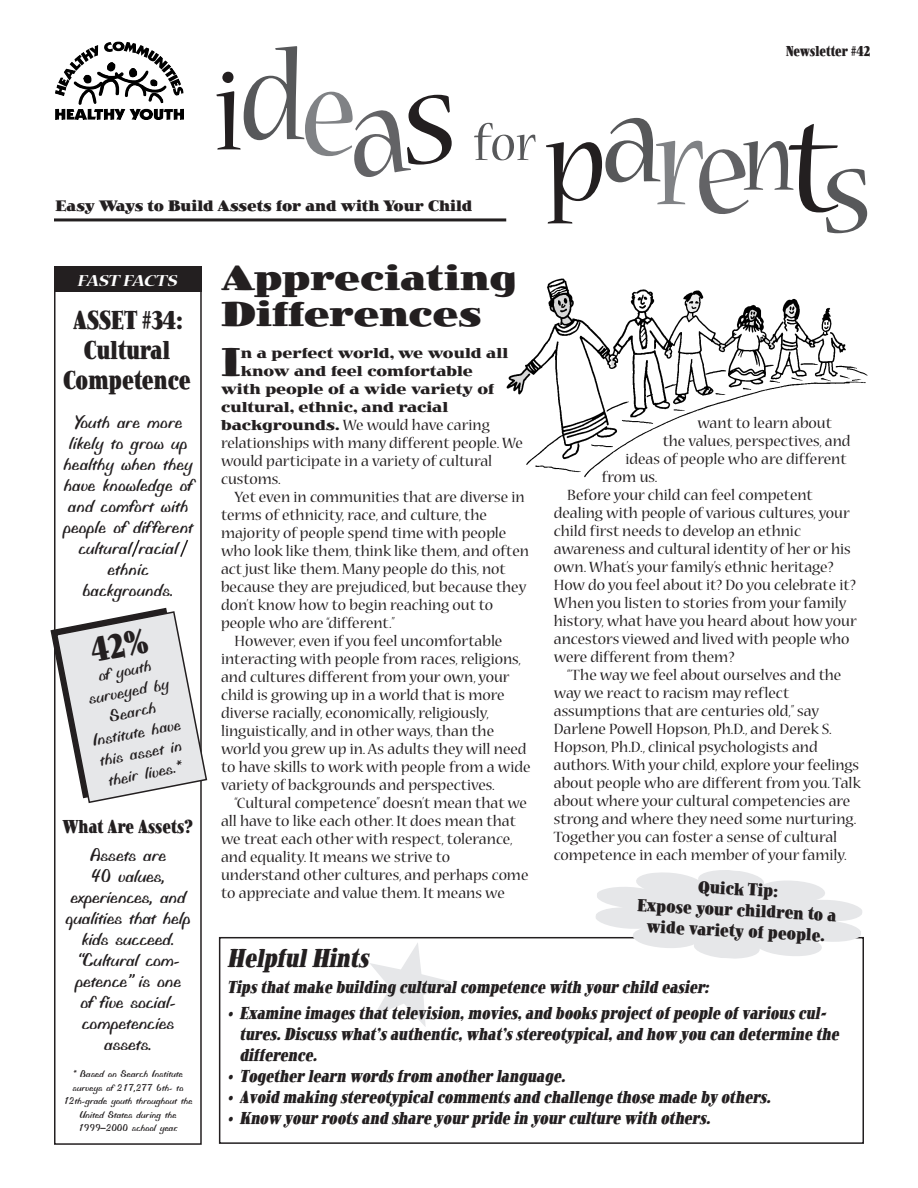
<style>
.page{position:relative;width:918px;height:1188px;background:#fff}
.page>*{position:absolute;margin:0;border:0;box-sizing:border-box;transform-origin:0 0}
.t1{font:41.85px "Jimbo MM 680 725";color:#231f20}
.t2{font:36px/36px "Jimbo MM 800 725";letter-spacing:-.005em;color:#231f20}
.t3{font:27px/30px "Jimbo MM 800 350";color:#231f20;text-align:center;scale:.85 1}
.t4{font:italic 27px "Jimbo MM 800 350";color:#231f20;scale:.85 1}
.t5{font:19.5px/21px "Biffo";color:#231f20;text-align:center}
.t6{font:19.5px "Jimbo MM 800 350";color:#231f20;scale:.85 1}
.t7{font:italic 18px/21px "Jimbo MM 800 350";color:#231f20;scale:.85 1}
.t8{font:18px/21px "Biffo";color:#231f20;text-align:center}
.t9{font:18px/21px "Jimbo MM 800 350";color:#231f20;text-align:center;scale:.95 1}
.t10{font:18px "Nueva MM It 540 750";letter-spacing:-.03em;color:#fff}
.t11{font:16.5px/18px "Nueva MM 330 475";color:#231f20}
.t12{font:15.75px "Jimbo MM 800 725";letter-spacing:-.005em;color:#231f20;scale:.85 1}
.t13{font:15px "Jimbo MM 680 725";letter-spacing:-.005em;color:#231f20}
.t14{font:15px "Jimbo MM 800 350";letter-spacing:-.005em;color:#231f20;scale:.85 1}
.t15{font:10.5px/13.5px "Biffo";color:#231f20;text-align:center}
.s1{font-family:"Jimbo MM 680 725";font-size:15px}
</style>
<div class="page">
<svg style="left:216px;top:46px;width:236px;height:131px"></svg>
<svg style="left:546px;top:118px;width:321px;height:115px"></svg>
<svg style="left:474px;top:123px;width:62px;height:37px"></svg>
<div style="left:54px;top:290px;width:148px;height:855px;border:2px solid #231f20"></div>
<div style="left:54px;top:266px;width:148px;height:26px;background:#231f20"></div>
<hr style="left:54px;top:218px;width:452px;height:3px;background:#231f20">
<svg style="left:55px;top:41px;width:129px;height:55px"></svg>
<svg style="left:370px;top:943px;width:82px;height:84px"></svg>
<div style="left:219px;top:937px;width:645px;height:207px;border:2px solid #231f20"></div>
<svg style="left:593px;top:870px;width:271px;height:90px"></svg>
<svg style="left:131px;top:539px;width:58px;height:18px"></svg>
<img style="left:506px;top:278px;width:362px;height:200px">
<svg style="left:50px;top:607px;width:158px;height:197px"></svg>
<p class="t12" style="left:56px;top:200px;width:492px">Easy Ways to Build Assets for and with Your Child</p>
<p class="t14" style="left:786px;top:45px;width:101px">Newsletter #42</p>
<p class="t10" style="left:78px;top:273px;width:101px">FAST FACTS</p>
<h3 class="t3" style="left:63px;top:307px;width:151px">ASSET #34:<br>Cultural<br>Competence</h3>
<p class="t5" style="left:63px;top:414px;width:132px">Youth are more likely to grow up healthy when they have knowledge of and comfort with people of different cultural racial ethnic backgrounds.</p>
<p class="t8" style="left:79px;top:671px;width:91px;rotate:-11deg">of youth surveyed by<br>Search<br>Institute have this asset in their lives.*</p>
<p class="t6" style="left:62px;top:819px;width:156px">What Are Assets?</p>
<p class="t5" style="left:65px;top:848px;width:127px">Assets are<br>40 values, experiences, and qualities that help kids succeed. “Cultural com&shy;petence” is one<br>of five social&shy;competencies assets.</p>
<p class="t15" style="left:63px;top:1069px;width:131px">* Based on Search Institute surveys of 217,277 6th- to<br>12th-grade youth throughout the<br>United States during the<br>1999–2000 school year.</p>
<h2 class="t2" style="left:221px;top:263px;width:298px">Appreciating<br>Differences</h2>
<h1 class="t1" style="left:221px;top:347px;width:21px">I</h1>
<p class="t13" style="left:241px;top:348px;width:269px">n a perfect world, we would all</p>
<p class="t13" style="left:241px;top:366px;width:234px">know and feel comfortable</p>
<p class="t13" style="left:221px;top:384px;width:275px">with people of a wide variety of</p>
<p class="t13" style="left:221px;top:402px;width:229px">cultural, ethnic, and racial</p>
<p class="t11" style="left:221px;top:417px;width:303px"><span class="s1">backgrounds.</span> We would have caring relationships with many different people. We would participate in a variety of cultural customs.</p>
<p class="t11" style="left:235px;top:489px;width:292px">Yet even in communities that are diverse in</p>
<p class="t11" style="left:221px;top:507px;width:267px">terms of ethnicity, race, and culture, the</p>
<p class="t11" style="left:221px;top:525px;width:287px">majority of people spend time with people</p>
<p class="t11" style="left:221px;top:543px;width:309px">who look like them, think like them, and often</p>
<p class="t11" style="left:221px;top:561px;width:286px">act just like them. Many people do this, not</p>
<p class="t11" style="left:221px;top:579px;width:307px">because they are prejudiced, but because they</p>
<p class="t11" style="left:221px;top:597px;width:274px">don’t know how to begin reaching out to</p>
<p class="t11" style="left:221px;top:615px;width:175px">people who are “different.”</p>
<p class="t11" style="left:235px;top:633px;width:269px">However, even if you feel uncomfortable</p>
<p class="t11" style="left:221px;top:651px;width:302px">interacting with people from races, religions,</p>
<p class="t11" style="left:221px;top:669px;width:290px">and cultures different from your own, your</p>
<p class="t11" style="left:221px;top:687px;width:285px">child is growing up in a world that is more</p>
<p class="t11" style="left:221px;top:705px;width:270px">diverse racially, economically, religiously,</p>
<p class="t11" style="left:221px;top:723px;width:275px">linguistically, and in other ways, than the</p>
<p class="t11" style="left:221px;top:741px;width:307px">world you grew up in. As adults they will need</p>
<p class="t11" style="left:221px;top:759px;width:311px">to have skills to work with people from a wide</p>
<p class="t11" style="left:221px;top:777px;width:275px">variety of backgrounds and perspectives.</p>
<p class="t11" style="left:235px;top:795px;width:294px">“Cultural competence” doesn’t mean that we</p>
<p class="t11" style="left:221px;top:813px;width:296px">all have to like each other. It does mean that</p>
<p class="t11" style="left:221px;top:831px;width:293px">we treat each other with respect, tolerance,</p>
<p class="t11" style="left:221px;top:849px;width:231px">and equality. It means we strive to</p>
<p class="t11" style="left:221px;top:867px;width:309px">understand other cultures, and perhaps come</p>
<p class="t11" style="left:221px;top:885px;width:285px">to appreciate and value them. It means we</p>
<p class="t11" style="left:697px;top:415px;width:136px">want to learn about</p>
<p class="t11" style="left:663px;top:433px;width:189px">the values, perspectives, and</p>
<p class="t11" style="left:625px;top:451px;width:222px">ideas of people who are different</p>
<p class="t11" style="left:602px;top:469px;width:57px">from us.</p>
<p class="t11" style="left:567px;top:487px;width:247px">Before your child can feel competent</p>
<p class="t11" style="left:554px;top:505px;width:297px">dealing with people of various cultures, your</p>
<p class="t11" style="left:554px;top:523px;width:249px">child first needs to develop an ethnic</p>
<p class="t11" style="left:554px;top:541px;width:299px">awareness and cultural identity of her or his</p>
<p class="t11" style="left:554px;top:559px;width:281px">own. What’s your family’s ethnic heritage?</p>
<p class="t11" style="left:554px;top:577px;width:304px">How do you feel about it? Do you celebrate it?</p>
<p class="t11" style="left:554px;top:595px;width:294px">When you listen to stories from your family</p>
<p class="t11" style="left:554px;top:613px;width:304px">history, what have you heard about how your</p>
<p class="t11" style="left:554px;top:631px;width:297px">ancestors viewed and lived with people who</p>
<p class="t11" style="left:554px;top:649px;width:182px">were different from them?</p>
<p class="t11" style="left:567px;top:667px;width:276px">“The way we feel about ourselves and the</p>
<p class="t11" style="left:554px;top:685px;width:237px">way we react to racism may reflect</p>
<p class="t11" style="left:554px;top:703px;width:267px">assumptions that are centuries old,” say</p>
<p class="t11" style="left:554px;top:721px;width:279px">Darlene Powell Hopson, Ph.D., and Derek S.</p>
<p class="t11" style="left:554px;top:739px;width:266px">Hopson, Ph.D., clinical psychologists and</p>
<p class="t11" style="left:554px;top:757px;width:307px">authors. With your child, explore your feelings</p>
<p class="t11" style="left:554px;top:775px;width:308px">about people who are different from you. Talk</p>
<p class="t11" style="left:554px;top:793px;width:298px">about where your cultural competencies are</p>
<p class="t11" style="left:554px;top:811px;width:304px">strong and where they need some nurturing.</p>
<p class="t11" style="left:554px;top:829px;width:285px">Together you can foster a sense of cultural</p>
<p class="t11" style="left:554px;top:847px;width:294px">competence in each member of your family.</p>
<p class="t9" style="left:639px;top:874px;width:212px;rotate:3deg">Quick Tip:<br>Expose your children to a wide variety of people.</p>
<h3 class="t4" style="left:227px;top:948px;width:172px">Help ful Hints</h3>
<p class="t7" style="left:227px;top:977px;width:571px">Tips that make building cultural comp etence with your child easier:</p>
<p class="t7" style="left:239px;top:1004px;width:710px;text-indent:-13px">• Examine images that television, movies, and books project of people of various cul&shy;tures. Discuss what ’s authentic, what ’s stereotypical, and how you can determine the difference.</p>
<p class="t7" style="left:227px;top:1067px;width:403px">• Together learn words from another language.</p>
<p class="t7" style="left:227px;top:1088px;width:644px">• Avoid making stereotypical comments and challenge those made by others.</p>
<p class="t7" style="left:227px;top:1109px;width:573px">• Know your roots and share your pride in your culture with others.</p>
</div>
